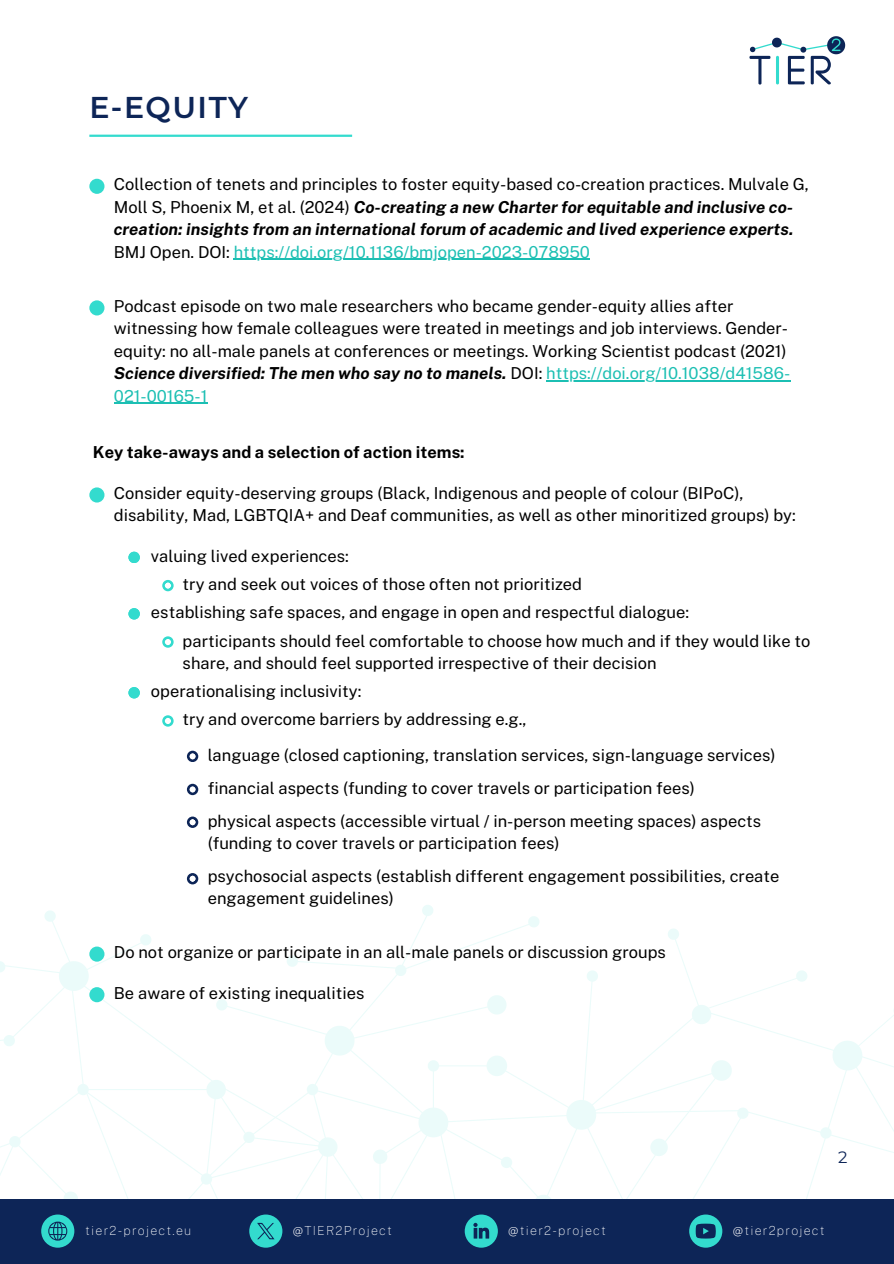
<style>
.page{position:relative;width:894px;height:1264px;background:#fff}
.page>*{position:absolute;margin:0;border:0;box-sizing:border-box;transform-origin:0 0}
.t1{font:600 30px "Montserrat";letter-spacing:.05em;color:#0d2557}
.t2{font:16.5px/22.5px "Public Sans";color:#000}
.t3{font:italic 700 16.5px/22.5px "Public Sans";color:#000}
.t4{font:700 16.5px "Public Sans";color:#000}
.t5{font:16.5px "Public Sans";color:#1cbfb3}
.t6{font:16.5px "Montserrat";color:#0d2557}
.t7{font:100 12.45px "Public Sans";letter-spacing:.1em;color:#fff}
.s1{font-weight:400;font-style:normal}
.s2{font-weight:400;font-style:normal;color:#1cbfb3}
.s3{font-weight:700;font-style:italic}
.s4{color:#1cbfb3}
</style>
<div class="page">
<hr style="left:89px;top:135px;width:263px;height:2px;background:#33dbce">
<svg style="left:650px;top:929px;width:244px;height:228px"></svg>
<svg style="left:598px;top:1065px;width:125px;height:133px"></svg>
<svg style="left:749px;top:36px;width:95px;height:48px"></svg>
<hr style="left:775px;top:56px;width:3px;height:28px;background:#33dbce;border-radius:2px">
<div style="left:0;top:1198px;width:893px;height:65px;background:#0d2557"></div>
<svg style="left:0;top:905px;width:598px;height:343px"></svg>
<div style="left:689px;top:1214px;width:33px;height:33px;background:#33dbce;border-radius:50%"></div>
<svg style="left:695px;top:1223px;width:20px;height:15px"></svg>
<div style="left:89px;top:179px;width:15px;height:15px;background:#33dbce;border-radius:50%"></div>
<div style="left:89px;top:300px;width:15px;height:15px;background:#33dbce;border-radius:50%"></div>
<div style="left:89px;top:487px;width:15px;height:15px;background:#33dbce;border-radius:50%"></div>
<div style="left:89px;top:946px;width:15px;height:15px;background:#33dbce;border-radius:50%"></div>
<div style="left:89px;top:987px;width:15px;height:15px;background:#33dbce;border-radius:50%"></div>
<svg style="left:128px;top:551px;width:12px;height:12px"></svg>
<svg style="left:128px;top:608px;width:12px;height:11px"></svg>
<svg style="left:128px;top:687px;width:12px;height:11px"></svg>
<svg style="left:162px;top:580px;width:11px;height:11px"></svg>
<svg style="left:162px;top:636px;width:11px;height:11px"></svg>
<svg style="left:162px;top:715px;width:11px;height:11px"></svg>
<svg style="left:187px;top:750px;width:11px;height:12px"></svg>
<svg style="left:187px;top:783px;width:11px;height:12px"></svg>
<svg style="left:187px;top:816px;width:11px;height:11px"></svg>
<svg style="left:187px;top:873px;width:11px;height:11px"></svg>
<hr style="left:234px;top:259px;width:356px;height:1px;background:#1cbfb3">
<hr style="left:546px;top:380px;width:244px;height:1px;background:#1cbfb3">
<hr style="left:114px;top:403px;width:93px;height:1px;background:#1cbfb3">
<p class="t1" style="left:89px;top:89px;width:160px">E-EQUITY</p>
<h3 class="t3" style="left:114px;top:173px;width:696px"><span class="s1">Collection of tenets and principles to foster equity-based co-creation practices. Mulvale G, Moll S, Phoenix M, et al. (2024)</span> Co-creating a new Charter for equitable and inclusive co&shy;creation: insights from an international forum of academic and lived experience experts.<br><span class="s1">BMJ Open. DOI:</span> <span class="s2">https://doi.org/10.1136/bmjopen-2023-078950</span></h3>
<h3 class="t2" style="left:114px;top:294px;width:677px">Podcast episode on two male researchers who became gender-equity allies after witnessing how female colleagues were treated in meetings and job interviews. Gender&shy;equity: no all-male panels at conferences or meetings. Working Scientist podcast (2021)<br><span class="s3">Science diversified: The men who say no to manels.</span> DOI: <span class="s4">https://doi.org/10.1038/d41586-</span></h3>
<h3 class="t5" style="left:114px;top:386px;width:95px">021-00165-1</h3>
<p class="t4" style="left:93px;top:442px;width:373px">Key take-aways and a selection of action items:</p>
<h3 class="t2" style="left:114px;top:481px;width:683px">Consider equity-deserving groups (Black, Indigenous and people of colour (BIPoC), disability, Mad, LGBTQIA+ and Deaf communities, as well as other minoritized groups) by:</h3>
<p class="t2" style="left:151px;top:544px;width:199px">valuing lived experiences:</p>
<p class="t2" style="left:183px;top:573px;width:401px">try and seek out voices of those often not prioritized</p>
<p class="t2" style="left:151px;top:601px;width:539px">establishing safe spaces, and engage in open and respectful dialogue:</p>
<h3 class="t2" style="left:183px;top:629px;width:629px">participants should feel comfortable to choose how much and if they would like to share, and should feel supported irrespective of their decision</h3>
<p class="t2" style="left:151px;top:680px;width:212px">operationalising inclusivity:</p>
<h3 class="t2" style="left:183px;top:708px;width:345px">try and overcome barriers by addressing e.g.,</h3>
<p class="t2" style="left:208px;top:743px;width:569px">language (closed captioning, translation services, sign-language services)</p>
<p class="t2" style="left:208px;top:776px;width:488px">financial aspects (funding to cover travels or participation fees)</p>
<p class="t2" style="left:208px;top:809px;width:555px">physical aspects (accessible virtual / in-person meeting spaces) aspects (funding to cover travels or participation fees)</p>
<p class="t2" style="left:208px;top:864px;width:573px">psychosocial aspects (establish different engagement possibilities, create engagement guidelines)</p>
<h3 class="t2" style="left:114px;top:940px;width:553px">Do not organize or participate in an all-male panels or discussion groups</h3>
<p class="t2" style="left:114px;top:981px;width:252px">Be aware of existing inequalities</p>
<p class="t6" style="left:838px;top:1147px;width:11px">2</p>
<h3 class="t7" style="left:85px;top:1223px;width:107px">tier2-project.eu</h3>
<h3 class="t7" style="left:293px;top:1223px;width:101px">@TIER2Project</h3>
<h2 class="t7" style="left:508px;top:1223px;width:99px">@tier2-project</h2>
<h3 class="t7" style="left:732px;top:1223px;width:93px">@tier2project</h3>
</div>
